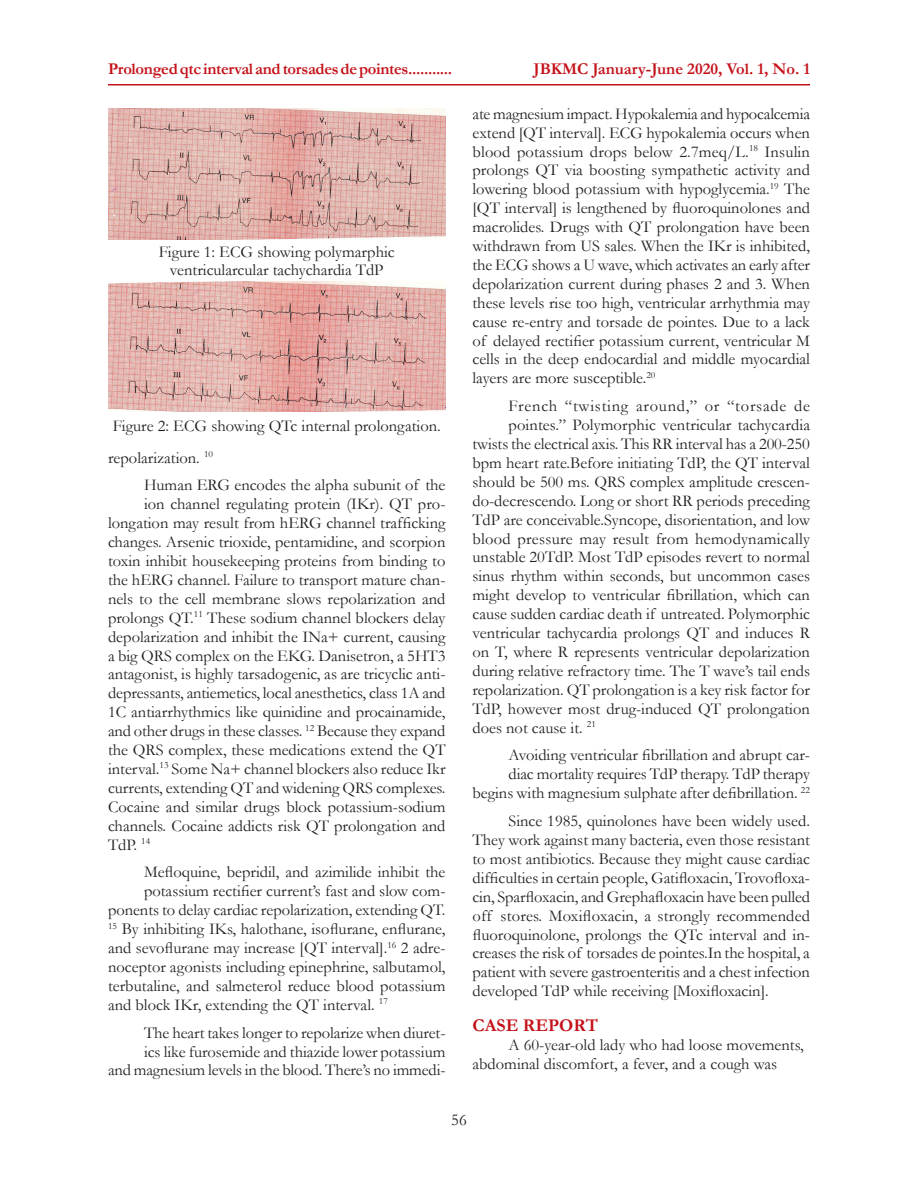
<style>
.page{position:relative;width:918px;height:1188px;background:#fff}
.page>*{position:absolute;margin:0;border:0;box-sizing:border-box;transform-origin:0 0}
.Subhead_1{font:700 18px "Garamond";color:#c4121a}
.Body_text{font:16.5px/18.9px "Garamond";color:#231f20;text-align:right}
.Subhead_1-2{font:16.5px/18.9px "Garamond";color:#231f20}
.t1{font:700 16.5px "Garamond";letter-spacing:-.02em;color:#c4121a}
.Body_text-2{font:16.5px "Garamond";letter-spacing:.045em;color:#231f20}
.t2{font:700 16.5px "Garamond";color:#c4121a}
</style>
<div class="page">
<hr style="left:108px;top:84px;width:702px;height:2px;background:#c4121a">
<img style="left:108px;top:108px;width:338px;height:132px">
<img style="left:108px;top:282px;width:338px;height:129px">
<p class="t1" style="left:108px;top:58px;width:346px">Prolonged qtc interval and torsades de pointes...........</p>
<p class="t2" style="left:534px;top:58px;width:278px">JBKMC January-June 2020, Vol. 1, No. 1</p>
<p class="Body_text" style="left:159px;top:242px;width:238px;line-height:18px;text-align:center">Figure 1: ECG showing polymarphic ventricularcular tachychardia TdP</p>
<p class="Body_text" style="left:113px;top:416px;width:330px">Figure 2: ECG showing QTc internal prolongation.</p>
<p class="Body_text" style="left:108px;top:448px;width:107px">repolarization. <sup>10</sup></p>
<p class="Body_text" style="left:144px;top:475px;width:303px">Human ERG encodes the alpha subunit of the</p>
<p class="Body_text" style="left:144px;top:494px;width:303px">ion channel regulating protein (IKr). QT pro-</p>
<p class="Body_text" style="left:108px;top:513px;width:339px">longation may result from hERG channel trafficking</p>
<p class="Body_text" style="left:108px;top:532px;width:339px">changes. Arsenic trioxide, pentamidine, and scorpion</p>
<p class="Body_text" style="left:108px;top:551px;width:339px">toxin inhibit housekeeping proteins from binding to</p>
<p class="Body_text" style="left:108px;top:570px;width:339px">the hERG channel. Failure to transport mature chan-</p>
<p class="Body_text" style="left:108px;top:589px;width:339px">nels to the cell membrane slows repolarization and</p>
<p class="Body_text" style="left:108px;top:608px;width:339px">prolongs QT.<sup>11</sup> These sodium channel blockers delay</p>
<p class="Body_text" style="left:108px;top:627px;width:339px">depolarization and inhibit the INa+ current, causing</p>
<p class="Body_text" style="left:108px;top:646px;width:339px">a big QRS complex on the EKG. Danisetron, a 5HT3</p>
<p class="Body_text" style="left:108px;top:664px;width:339px">antagonist, is highly tarsadogenic, as are tricyclic anti-</p>
<p class="Body_text" style="left:108px;top:683px;width:339px">depressants, antiemetics, local anesthetics, class 1A and</p>
<p class="Body_text" style="left:108px;top:702px;width:339px">1C antiarrhythmics like quinidine and procainamide,</p>
<p class="Body_text" style="left:108px;top:721px;width:339px">and other drugs in these classes. <sup>12</sup> Because they expand</p>
<p class="Body_text" style="left:108px;top:740px;width:339px">the QRS complex, these medications extend the QT</p>
<p class="Body_text" style="left:108px;top:759px;width:339px">interval.<sup>13</sup> Some Na+ channel blockers also reduce Ikr</p>
<p class="Body_text" style="left:108px;top:778px;width:339px">currents, extending QT and widening QRS complexes.</p>
<p class="Body_text" style="left:108px;top:797px;width:339px">Cocaine and similar drugs block potassium-sodium</p>
<p class="Body_text" style="left:108px;top:816px;width:339px">channels. Cocaine addicts risk QT prolongation and</p>
<p class="Body_text" style="left:108px;top:835px;width:44px">TdP. <sup>14</sup></p>
<p class="Body_text" style="left:144px;top:862px;width:303px">Mefloquine, bepridil, and azimilide inhibit the</p>
<p class="Body_text" style="left:144px;top:881px;width:303px">potassium rectifier current’s fast and slow com-</p>
<p class="Body_text" style="left:108px;top:900px;width:339px">ponents to delay cardiac repolarization, extending QT.</p>
<p class="Body_text" style="left:108px;top:919px;width:339px"><sup>15</sup> By inhibiting IKs, halothane, isoflurane, enflurane,</p>
<p class="Body_text" style="left:108px;top:938px;width:339px">and sevoflurane may increase [QT interval].<sup>16</sup> 2 adre-</p>
<p class="Body_text" style="left:108px;top:957px;width:339px">noceptor agonists including epinephrine, salbutamol,</p>
<p class="Body_text" style="left:108px;top:976px;width:339px">terbutaline, and salmeterol reduce blood potassium</p>
<p class="Body_text" style="left:108px;top:995px;width:281px">and block IKr, extending the QT interval. <sup>17</sup></p>
<p class="Body_text" style="left:108px;top:1023px;width:339px">The heart takes longer to repolarize when diuret-<br>ics like furosemide and thiazide lower potassium<br>and magnesium levels in the blood. There’s no immedi-</p>
<p class="Body_text" style="left:472px;top:104px;width:339px;text-align:justify">ate magnesium impact. Hypokalemia and hypocalcemia extend [QT interval]. ECG hypokalemia occurs when blood potassium drops below 2.7meq/L.<sup>18</sup> Insulin prolongs QT via boosting sympathetic activity and lowering blood potassium with hypoglycemia.<sup>19</sup> The [QT interval] is lengthened by fluoroquinolones and macrolides. Drugs with QT prolongation have been withdrawn from US sales. When the IKr is inhibited, the ECG shows a U wave, which activates an early after depolarization current during phases 2 and 3. When these levels rise too high, ventricular arrhythmia may cause re-entry and torsade de pointes. Due to a lack of delayed rectifier potassium current, ventricular M cells in the deep endocardial and middle myocardial layers are more susceptible.<sup>20</sup></p>
<p class="Body_text-2" style="left:508px;top:395px;width:303px">French “twisting around,” or “torsade de</p>
<p class="Body_text" style="left:508px;top:415px;width:303px">pointes.” Polymorphic ventricular tachycardia</p>
<p class="Body_text" style="left:472px;top:434px;width:339px">twists the electrical axis. This RR interval has a 200-250</p>
<p class="Body_text" style="left:472px;top:453px;width:339px">bpm heart rate.Before initiating TdP, the QT interval</p>
<p class="Body_text" style="left:472px;top:472px;width:339px">should be 500 ms. QRS complex amplitude crescen-</p>
<p class="Body_text" style="left:472px;top:491px;width:339px">do-decrescendo. Long or short RR periods preceding</p>
<p class="Body_text" style="left:472px;top:510px;width:339px">TdP are conceivable.Syncope, disorientation, and low</p>
<p class="Body_text" style="left:472px;top:529px;width:339px">blood pressure may result from hemodynamically</p>
<p class="Body_text" style="left:472px;top:547px;width:339px">unstable 20TdP. Most TdP episodes revert to normal</p>
<p class="Body_text" style="left:472px;top:566px;width:339px">sinus rhythm within seconds, but uncommon cases</p>
<p class="Body_text" style="left:472px;top:585px;width:339px">might develop to ventricular fibrillation, which can</p>
<p class="Body_text" style="left:472px;top:604px;width:339px">cause sudden cardiac death if untreated. Polymorphic</p>
<p class="Body_text" style="left:472px;top:623px;width:339px">ventricular tachycardia prolongs QT and induces R</p>
<p class="Body_text" style="left:472px;top:642px;width:339px">on T, where R represents ventricular depolarization</p>
<p class="Body_text" style="left:472px;top:661px;width:339px">during relative refractory time. The T wave’s tail ends</p>
<p class="Body_text" style="left:472px;top:680px;width:339px">repolarization. QT prolongation is a key risk factor for</p>
<p class="Body_text" style="left:472px;top:699px;width:339px">TdP, however most drug-induced QT prolongation</p>
<p class="Body_text" style="left:472px;top:718px;width:125px">does not cause it. <sup>21</sup></p>
<p class="Body_text" style="left:472px;top:745px;width:339px">Avoiding ventricular fibrillation and abrupt car-<br>diac mortality requires TdP therapy. TdP therapy begins with magnesium sulphate after defibrillation. <sup>22</sup></p>
<p class="Body_text" style="left:472px;top:811px;width:339px;text-align:justify;text-indent:36px">Since 1985, quinolones have been widely used.<br>They work against many bacteria, even those resistant to most antibiotics. Because they might cause cardiac difficulties in certain people, Gatifloxacin, Trovofloxa&shy;cin, Sparfloxacin, and Grephafloxacin have been pulled off stores. Moxifloxacin, a strongly recommended fluoroquinolone, prolongs the QTc interval and in&shy;creases the risk of torsades de pointes.In the hospital, a patient with severe gastroenteritis and a chest infection developed TdP while receiving [Moxifloxacin].</p>
<p class="Subhead_1" style="left:472px;top:1013px;width:127px">CASE REPORT</p>
<p class="Subhead_1-2" style="left:472px;top:1035px;width:333px;text-indent:36px">A 60-year-old lady who had loose movements, abdominal discomfort, a fever, and a cough was</p>
<p class="Body_text" style="left:451px;top:1110px;width:17px">56</p>
</div>
